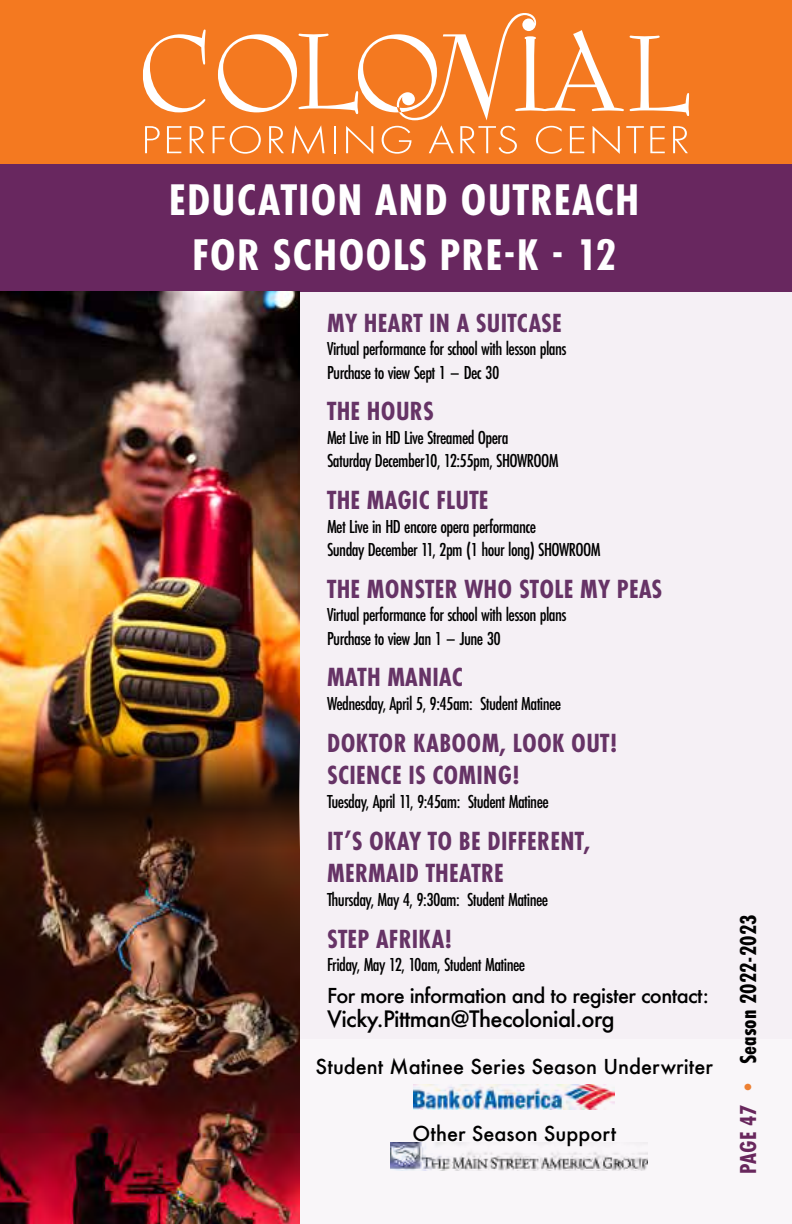
<style>
.page{position:relative;width:792px;height:1224px;background:#fff}
.page>*{position:absolute;margin:0;border:0;box-sizing:border-box;transform-origin:0 0}
.t1{font:700 46px/55.2px "Futura PT Cond";letter-spacing:.02em;color:#fff;text-align:center;scale:1.05 1}
.t2{font:700 27.4px/32.8px "Futura PT Cond";letter-spacing:.01em;color:#636}
.t3{font:700 24px "Futura PT Cond";color:#000}
.t4{font:500 22px "Futura";letter-spacing:-.03em;color:#000}
.t5{font:500 20px "Futura";color:#000}
.t6{font:500 20px "Futura";letter-spacing:-.03em;color:#000}
.t7{font:500 19.6px/23.4px "Futura PT Cond";letter-spacing:-.03em;color:#000}
.s1{color:#68275d}
.s2{color:#ed8033}
</style>
<div class="page">
<div style="left:299px;top:293px;width:493px;height:931px;background:#f5f0f5"></div>
<div style="left:1px;top:0;width:791px;height:164px;background:#f47920"></div>
<div style="left:0;top:164px;width:792px;height:128px;background:#68275f"></div>
<div style="left:299px;top:1040px;width:493px;height:184px;background:#f9f6f9"></div>
<img style="left:414px;top:1085px;width:201px;height:25px">
<img style="left:390px;top:1142px;width:257px;height:28px">
<svg style="left:143px;top:13px;width:546px;height:107px"></svg>
<svg style="left:145px;top:126px;width:15px;height:27px"></svg>
<svg style="left:167px;top:126px;width:14px;height:27px"></svg>
<svg style="left:190px;top:126px;width:15px;height:27px"></svg>
<svg style="left:213px;top:126px;width:48px;height:28px"></svg>
<svg style="left:269px;top:126px;width:15px;height:27px"></svg>
<svg style="left:292px;top:125px;width:33px;height:29px"></svg>
<hr style="left:334px;top:126px;width:2px;height:27px;background:#fff">
<svg style="left:346px;top:126px;width:27px;height:28px"></svg>
<svg style="left:382px;top:126px;width:29px;height:28px"></svg>
<svg style="left:429px;top:125px;width:25px;height:28px"></svg>
<svg style="left:460px;top:126px;width:57px;height:28px"></svg>
<svg style="left:536px;top:126px;width:26px;height:28px"></svg>
<svg style="left:570px;top:126px;width:14px;height:27px"></svg>
<svg style="left:593px;top:126px;width:27px;height:28px"></svg>
<svg style="left:626px;top:126px;width:18px;height:27px"></svg>
<svg style="left:650px;top:126px;width:15px;height:27px"></svg>
<svg style="left:673px;top:126px;width:15px;height:27px"></svg>
<img style="left:1px;top:292px;width:298px;height:474px">
<img style="left:1px;top:766px;width:298px;height:458px">
<h1 class="t1" style="left:169px;top:172px;width:450px">EDUCATION AND OUTREACH<br>FOR SCHOOLS PRE-K - 12</h1>
<h2 class="t2" style="left:327px;top:306px;width:236px">MY HEART IN A SUITCASE</h2>
<p class="t7" style="left:327px;top:337px;width:241px">Virtual performance for school with lesson plans<br>Purchase to view Sept 1 – Dec 30</p>
<h2 class="t2" style="left:327px;top:395px;width:108px">THE HOURS</h2>
<p class="t7" style="left:327px;top:426px;width:233px">Met Live in HD Live Streamed Opera<br>Saturday December10, 12:55pm, SHOWROOM</p>
<h2 class="t2" style="left:327px;top:484px;width:163px">THE MAGIC FLUTE</h2>
<p class="t7" style="left:327px;top:514px;width:275px">Met Live in HD encore opera performance<br>Sunday December 11, 2pm (1 hour long) SHOWROOM</p>
<h2 class="t2" style="left:327px;top:572px;width:337px">THE MONSTER WHO STOLE MY PEAS</h2>
<p class="t7" style="left:327px;top:603px;width:241px">Virtual performance for school with lesson plans<br>Purchase to view Jan 1 – June 30</p>
<h2 class="t2" style="left:327px;top:661px;width:137px">MATH MANIAC</h2>
<p class="t7" style="left:327px;top:692px;width:236px">Wednesday, April 5, 9:45am: Student Matinee</p>
<h2 class="t2" style="left:327px;top:726px;width:292px">DOKTOR KABOOM, LOOK OUT!<br>SCIENCE IS COMING!</h2>
<p class="t7" style="left:327px;top:790px;width:223px">Tuesday, April 11, 9:45am: Student Matinee</p>
<h2 class="t2" style="left:327px;top:824px;width:265px">IT’S OKAY TO BE DIFFERENT,<br>MERMAID THEATRE</h2>
<p class="t7" style="left:327px;top:888px;width:223px">Thursday, May 4, 9:30am: Student Matinee</p>
<h2 class="t2" style="left:327px;top:922px;width:127px">STEP AFRIKA!</h2>
<p class="t7" style="left:327px;top:953px;width:200px">Friday, May 12, 10am, Student Matinee</p>
<p class="t6" style="left:327px;top:982px;width:383px">For more information and to register contact:</p>
<p class="t4" style="left:327px;top:1004px;width:289px">Vicky.Pittman@Thecolonial.org</p>
<p class="t5" style="left:316px;top:1053px;width:399px">Student Matinee Series Season Underwriter</p>
<p class="t5" style="left:413px;top:1120px;width:205px">Other Season Support</p>
<p class="t3" style="left:734px;top:1174px;width:261px;rotate:-90deg"><span class="s1">PAGE 47</span> <span class="s2">•</span> Season 2022-2023</p>
<p class="t3" style="left:734px;top:1179px;width:261px;rotate:-90deg"><span class="s1">PAGE 47</span> <span class="s2">•</span> Season 2022-2023</p>
</div>
